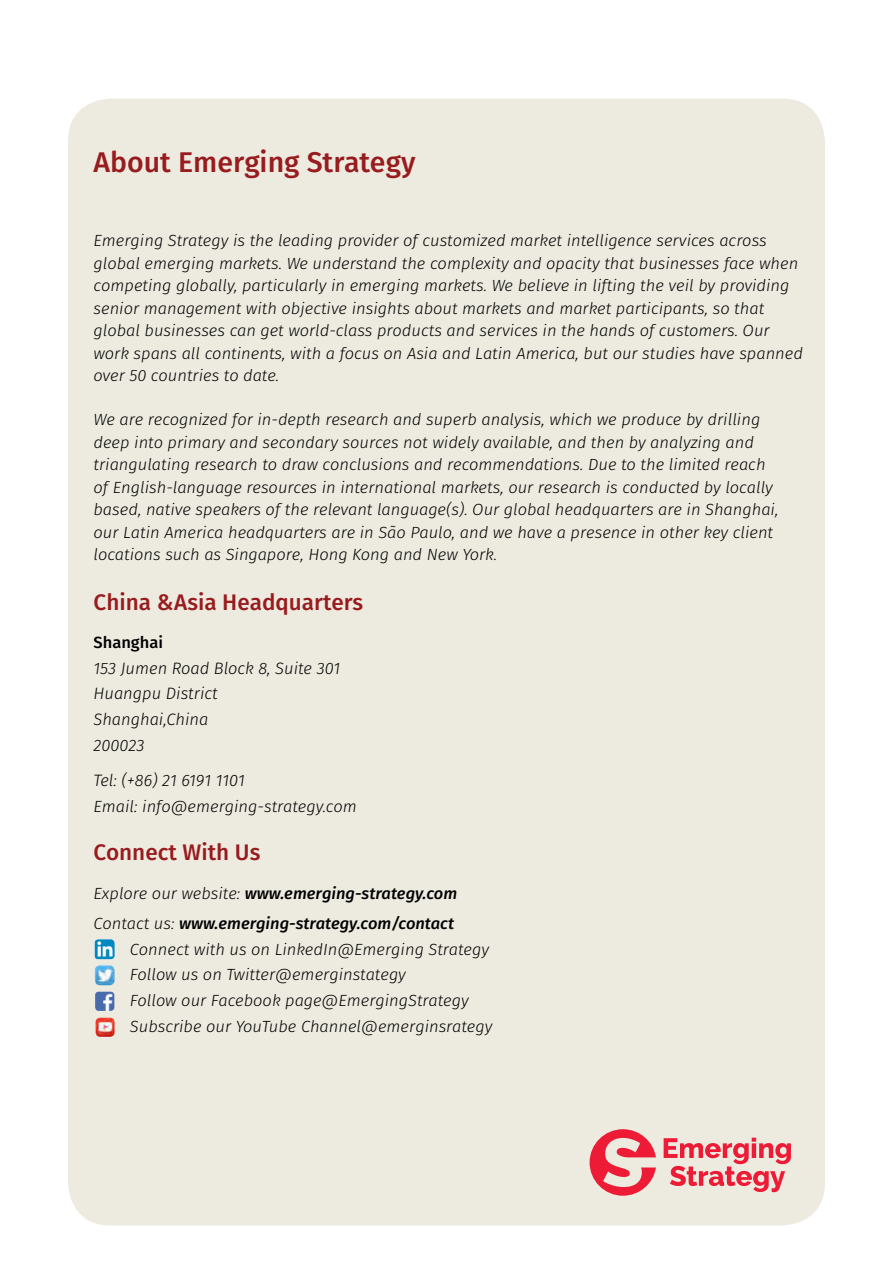
<style>
.page{position:relative;width:893px;height:1263px;background:#fff}
.page>*{position:absolute;margin:0;border:0;box-sizing:border-box;transform-origin:0 0}
.t1{font:500 28.5px "Fira Sans";color:#981b1e}
.t2{font:500 22.5px "Fira Sans";color:#981b1e}
.t3{font:italic 300 16.5px/25.8px "Fira Sans";color:#000}
.t4{font:italic 300 16.2px/22.5px "Fira Sans";color:#000}
.t5{font:italic 500 16.2px/30.3px "Fira Sans";color:#000}
.t6{font:500 16.2px "Fira Sans";color:#000}
.s1{font-weight:300}
</style>
<div class="page">
<div style="left:68px;top:99px;width:757px;height:1126px;background:#edebe0;border-radius:43px"></div>
<svg style="left:664px;top:1138px;width:127px;height:55px"></svg>
<svg style="left:590px;top:1129px;width:66px;height:67px"></svg>
<img style="left:94px;top:939px;width:21px;height:20px">
<img style="left:95px;top:965px;width:20px;height:20px">
<img style="left:95px;top:991px;width:19px;height:20px">
<img style="left:96px;top:1017px;width:19px;height:20px">
<h1 class="t1" style="left:94px;top:142px;width:323px">About Emerging Strategy</h1>
<p class="t4" style="left:94px;top:231px;width:711px">Emerging Strategy is the leading provider of customized market intelligence services across global emerging markets. We understand the complexity and opacity that businesses face when competing globally, particularly in emerging markets. We believe in lifting the veil by providing senior management with objective insights about markets and market participants, so that global businesses can get world-class products and services in the hands of customers. Our work spans all continents, with a focus on Asia and Latin America, but our studies have spanned over 50 countries to date.</p>
<p class="t4" style="left:94px;top:409px;width:686px">We are recognized for in-depth research and superb analysis, which we produce by drilling deep into primary and secondary sources not widely available, and then by analyzing and triangulating research to draw conclusions and recommendations. Due to the limited reach of English-language resources in international markets, our research is conducted by locally based, native speakers of the relevant language(s). Our global headquarters are in Shanghai, our Latin America headquarters are in São Paulo, and we have a presence in other key client locations such as Singapore, Hong Kong and New York.</p>
<h2 class="t2" style="left:94px;top:586px;width:271px">China &amp;Asia Headquarters</h2>
<p class="t6" style="left:94px;top:631px;width:71px">Shanghai</p>
<p class="t3" style="left:94px;top:656px;width:248px">153 Jumen Road Block 8, Suite 301<br>Huangpu District<br>Shanghai,China<br>200023</p>
<p class="t3" style="left:94px;top:768px;width:153px">Tel: (+86) 21 6191 1101</p>
<p class="t4" style="left:94px;top:796px;width:265px">Email: info@emerging-strategy.com</p>
<h2 class="t2" style="left:94px;top:836px;width:168px">Connect With Us</h2>
<p class="t5" style="left:94px;top:879px;width:365px"><span class="s1">Explore our website:</span> www.emerging-strategy.com<br><span class="s1">Contact us:</span> www.emerging-strategy.com/contact</p>
<p class="t4" style="left:130px;top:937px;width:364px;line-height:25.8px">Connect with us on LinkedIn@Emerging Strategy Follow us on Twitter@emerginstategy<br>Follow our Facebook page@EmergingStrategy Subscribe our YouTube Channel@emerginsrategy</p>
</div>
